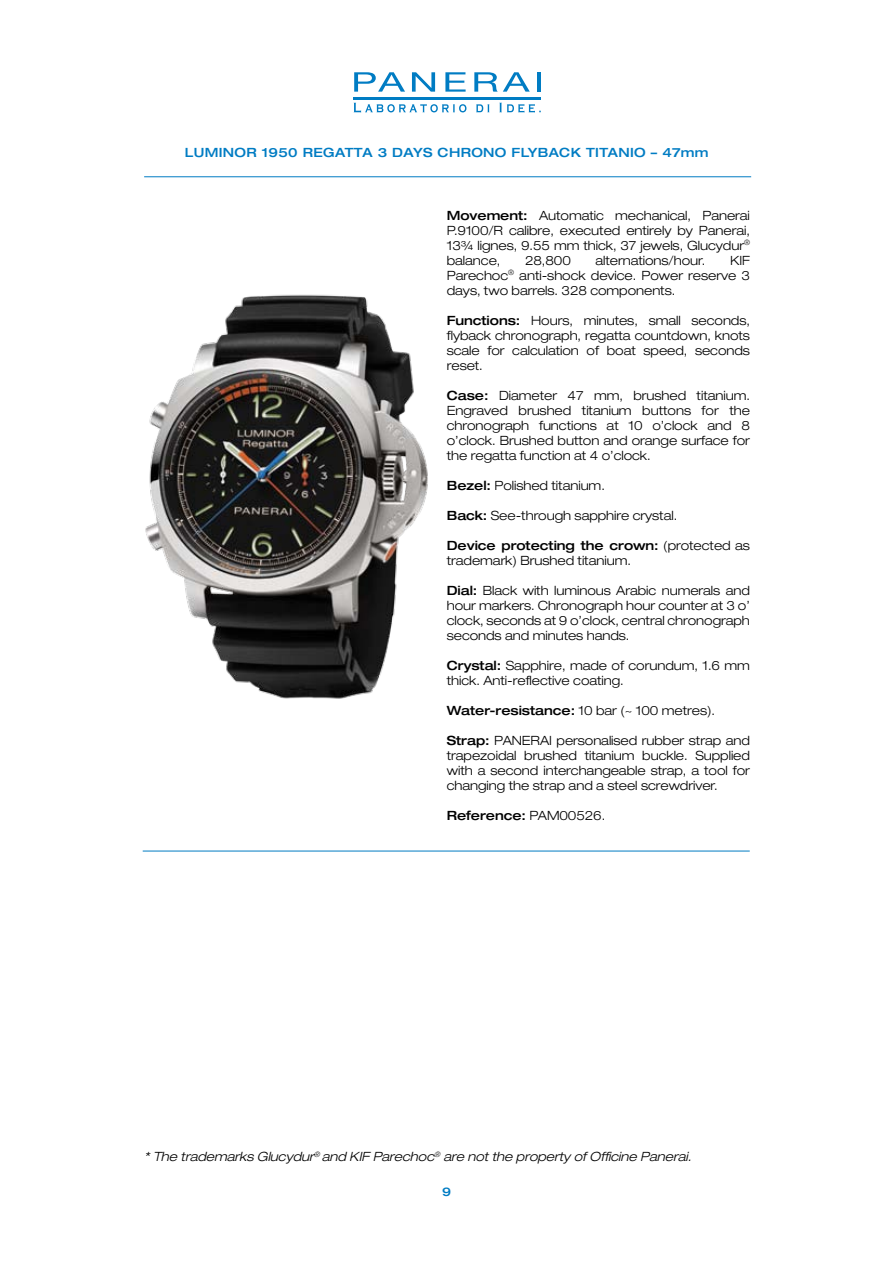
<style>
.page{position:relative;width:893px;height:1263px;background:#fff}
.page>*{position:absolute;margin:0;border:0;box-sizing:border-box;transform-origin:0 0}
.t1{font:300 expanded 12.75px/15px "Helvetica Neue";letter-spacing:-.005em;color:#000;text-align:justify}
.t2{font:italic 300 expanded 12.75px "Helvetica Neue";letter-spacing:-.005em;color:#000}
.t3{font:500 expanded 12.75px "Helvetica Neue";letter-spacing:.025em;color:#007cc3}
.t4{font:500 expanded 12.75px "Helvetica Neue";letter-spacing:-.005em;color:#000}
.t5{font:500 expanded 12px "Helvetica Neue";color:#007cc3}
.s1{font-weight:500}
.s2{font-weight:300}
</style>
<div class="page">
<hr style="left:144px;top:176px;width:607px;height:1px;background:#007cc3">
<img style="left:145px;top:294px;width:283px;height:405px">
<svg style="left:354px;top:72px;width:51px;height:20px"></svg>
<svg style="left:412px;top:72px;width:23px;height:20px"></svg>
<svg style="left:445px;top:72px;width:21px;height:20px"></svg>
<svg style="left:474px;top:72px;width:56px;height:20px"></svg>
<hr style="left:537px;top:72px;width:4px;height:20px;background:#007cc3">
<hr style="left:354px;top:97px;width:187px;height:2px;background:#007cc3">
<svg style="left:354px;top:103px;width:112px;height:10px"></svg>
<svg style="left:476px;top:104px;width:13px;height:8px"></svg>
<svg style="left:499px;top:103px;width:42px;height:10px"></svg>
<hr style="left:143px;top:851px;width:607px;height:1px;background:#007cc3">
<p class="t3" style="left:185px;top:144px;width:525px">LUMINOR 1950 REGATTA 3 DAYS CHRONO FLYBACK TITANIO – 47mm</p>
<p class="t1" style="left:447px;top:207px;width:305px"><span class="s1">Movement:</span> Automatic mechanical, Panerai P.9100/R calibre, executed entirely by Panerai, 13¾ lignes, 9.55 mm thick, 37 jewels, Glucydur<sup>® </sup>balance,</p>
<p class="t1" style="left:525px;top:252px;width:47px">28,800</p>
<p class="t1" style="left:595px;top:252px;width:111px">alternations/hour.</p>
<p class="t1" style="left:447px;top:252px;width:305px;text-indent:283px">KIF Parechoc<sup>®</sup> anti-shock device. Power reserve 3 days, two barrels. 328 components.</p>
<p class="t1" style="left:447px;top:312px;width:305px"><span class="s1">Functions:</span> Hours, minutes, small seconds, flyback chronograph, regatta countdown, knots scale for calculation of boat speed, seconds reset.</p>
<p class="t1" style="left:447px;top:387px;width:305px"><span class="s1">Case:</span> Diameter 47 mm, brushed titanium.<br>Engraved brushed titanium buttons for the chronograph functions at 10 o’clock and 8 o’clock. Brushed button and orange surface for the regatta function at 4 o’clock.</p>
<p class="t1" style="left:447px;top:477px;width:160px"><span class="s1">Bezel:</span> Polished titanium.</p>
<p class="t1" style="left:447px;top:507px;width:232px"><span class="s1">Back:</span> See-through sapphire crystal.</p>
<p class="t1" style="left:447px;top:537px;width:305px"><span class="s1">Device protecting the crown:</span> (protected as trademark) Brushed titanium.</p>
<p class="t1" style="left:447px;top:582px;width:305px"><span class="s1">Dial:</span> Black with luminous Arabic numerals and hour markers. Chronograph hour counter at 3 o’ clock, seconds at 9 o’clock, central chronograph seconds and minutes hands.</p>
<p class="t1" style="left:447px;top:657px;width:305px"><span class="s1">Crystal:</span> Sapphire, made of corundum, 1.6 mm thick. Anti-reflective coating.</p>
<p class="t1" style="left:447px;top:702px;width:270px"><span class="s1">Water-resistance:</span> 10 bar (~ 100 metres).</p>
<p class="t1" style="left:447px;top:732px;width:305px"><span class="s1">Strap:</span> PANERAI personalised rubber strap and trapezoidal brushed titanium buckle. Supplied with a second interchangeable strap, a tool for changing the strap and a steel screwdriver.</p>
<p class="t4" style="left:447px;top:807px;width:160px">Reference: <span class="s2">PAM00526.</span></p>
<p class="t2" style="left:144px;top:1149px;width:549px">* The trademarks Glucydur<sup>®</sup> and KIF Parechoc<sup>®</sup> are not the property of Officine Panerai.</p>
<p class="t5" style="left:442px;top:1184px;width:10px">9</p>
</div>
